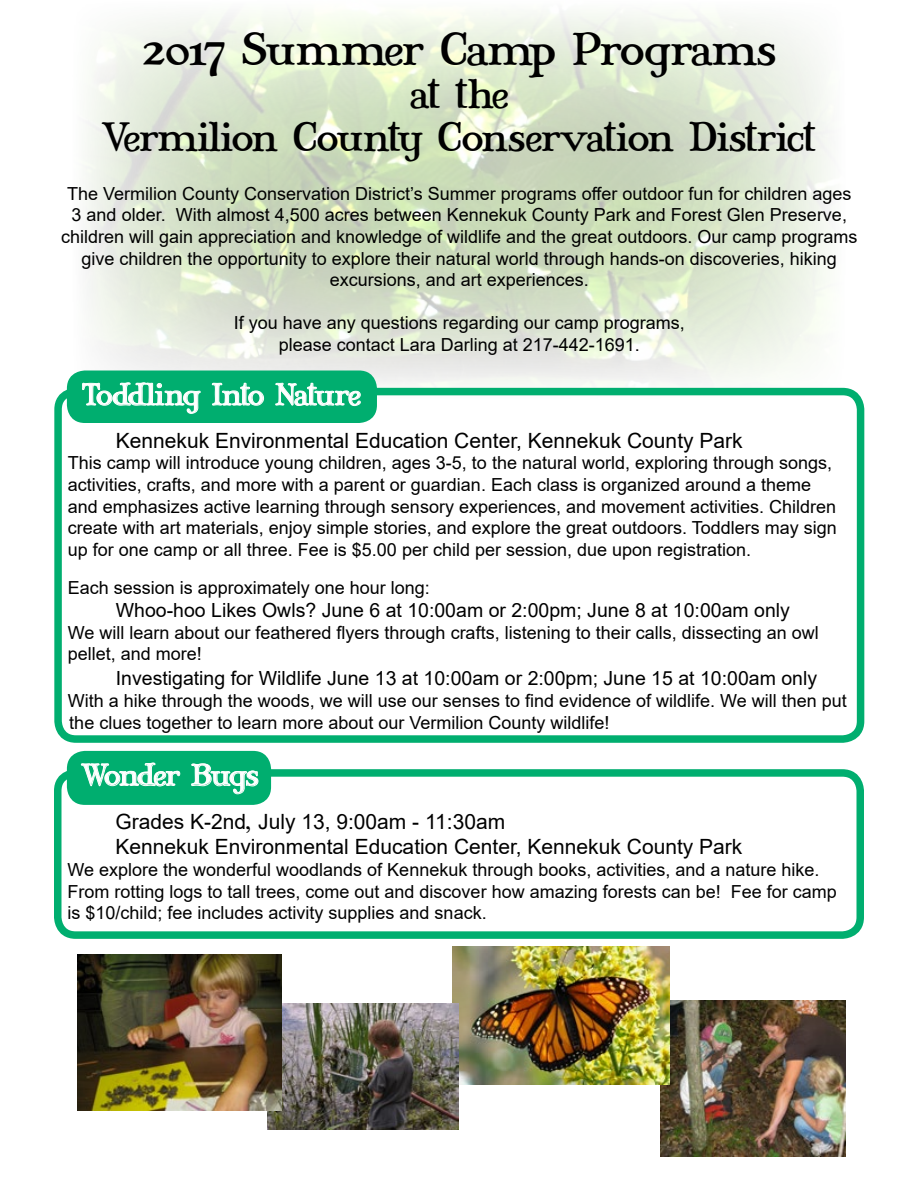
<style>
.page{position:relative;width:918px;height:1188px;background:#fff}
.page>*{position:absolute;margin:0;border:0;box-sizing:border-box;transform-origin:0 0}
.t1{font:40.5px "Mary Jane Antique";letter-spacing:-.03em;color:#000}
.t2{font:36px/43.2px "Mary Jane Antique";letter-spacing:-.04em;color:#000;text-align:center}
.t3{font:27px "Mary Jane Antique";letter-spacing:-.06em;color:#fff}
.t4{font:21px/25.2px "Arial";color:#000}
.t5{font:19.5px "Arial";color:#000}
.t6{font:18px/21.6px "Arial";color:#000}
.s1{font-family:"Chapaza"}
</style>
<div class="page">
<img style="left:661px;top:1000px;width:185px;height:157px">
<img style="left:72px;top:12px;width:773px;height:376px">
<div style="left:54px;top:388px;width:810px;height:355px;border:8px solid #00ae6f;border-radius:18px"></div>
<div style="left:54px;top:769px;width:810px;height:170px;border:8px solid #00ae6f;border-radius:18px"></div>
<div style="left:67px;top:751px;width:204px;height:54px;background:#00ae6f;border-radius:18px"></div>
<svg style="left:81px;top:762px;width:100px;height:25px"></svg>
<svg style="left:191px;top:763px;width:68px;height:32px"></svg>
<div style="left:67px;top:370px;width:310px;height:53px;background:#00ae6f;border-radius:18px"></div>
<svg style="left:82px;top:382px;width:119px;height:32px"></svg>
<svg style="left:212px;top:382px;width:52px;height:24px"></svg>
<svg style="left:275px;top:382px;width:86px;height:24px"></svg>
<img style="left:452px;top:946px;width:218px;height:139px">
<img style="left:267px;top:1004px;width:192px;height:126px">
<img style="left:77px;top:954px;width:205px;height:157px">
<h1 class="t1" style="left:142px;top:13px;width:635px">2017 Summer Camp Programs</h1>
<h2 class="t2" style="left:103px;top:70px;width:715px">at the<br>Vermilion County Conservation District</h2>
<p class="t6" style="left:61px;top:183px;width:798px;text-align:center">The Vermilion County Conservation District’s Summer programs offer outdoor fun for children ages 3 and older. With almost 4,500 acres between Kennekuk County Park and Forest Glen Preserve, children will gain appreciation and knowledge of wildlife and the great outdoors. Our camp programs give children the opportunity to explore their natural world through hands-on discoveries, hiking excursions, and art experiences.</p>
<p class="t6" style="left:234px;top:312px;width:453px;text-align:center">If you have any questions regarding our camp programs, please contact Lara Darling at 217-442-1691.</p>
<h3 class="t3" style="left:82px;top:371px;width:281px">Toddling Into Nature</h3>
<p class="t4" style="left:116px;top:428px;width:628px">Kennekuk Environmental Education Center, Kennekuk County Park</p>
<p class="t6" style="left:68px;top:452px;width:771px">This camp will introduce young children, ages 3-5, to the natural world, exploring through songs, activities, crafts, and more with a parent or guardian. Each class is organized around a theme and emphasizes active learning through sensory experiences, and movement activities. Children create with art materials, enjoy simple stories, and explore the great outdoors. Toddlers may sign up for one camp or all three. Fee is $5.00 per child per session, due upon registration.</p>
<p class="t6" style="left:68px;top:576px;width:364px">Each session is approximately one hour long:</p>
<p class="t5" style="left:116px;top:597px;width:676px">Whoo-hoo Likes Owls? June 6 at 10:00am or 2:00pm; June 8 at 10:00am only</p>
<p class="t6" style="left:68px;top:621px;width:752px">We will learn about our feathered flyers through crafts, listening to their calls, dissecting an owl pellet, and more!</p>
<p class="t5" style="left:116px;top:665px;width:703px">Investigating for Wildlife June 13 at 10:00am or 2:00pm; June 15 at 10:00am only</p>
<p class="t6" style="left:68px;top:690px;width:781px">With a hike through the woods, we will use our senses to find evidence of wildlife. We will then put the clues together to learn more about our Vermilion County wildlife!</p>
<h3 class="t3" style="left:82px;top:751px;width:178px">Wonder Bugs</h3>
<p class="t4" style="left:116px;top:809px;width:628px">Grades K-2nd<span class="s1">,</span> July 13, 9:00am - 11:30am<br>Kennekuk Environmental Education Center, Kennekuk County Park</p>
<p class="t6" style="left:68px;top:859px;width:771px">We explore the wonderful woodlands of Kennekuk through books, activities, and a nature hike.<br>From rotting logs to tall trees, come out and discover how amazing forests can be! Fee for camp is $10/child; fee includes activity supplies and snack.</p>
</div>
